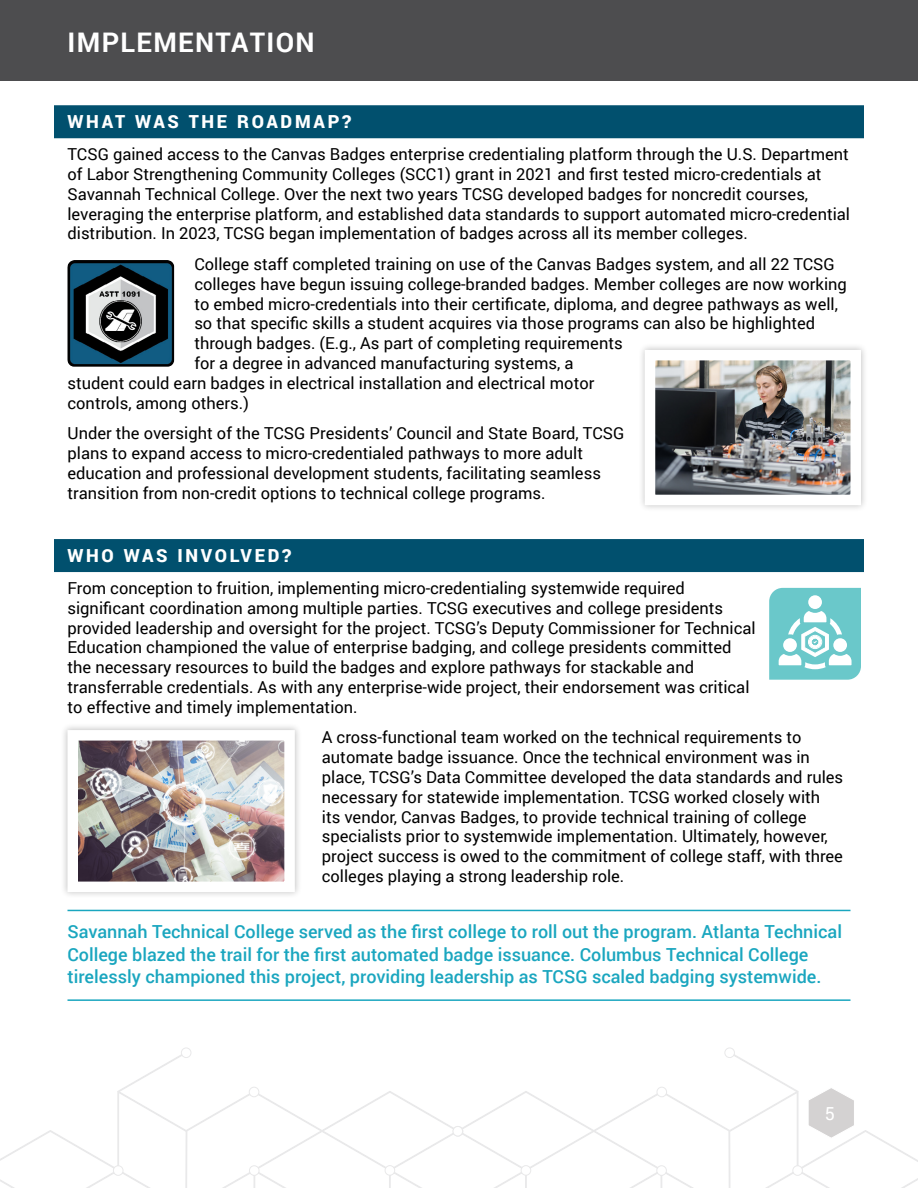
<style>
.page{position:relative;width:918px;height:1188px;background:#fff}
.page>*{position:absolute;margin:0;border:0;box-sizing:border-box;transform-origin:0 0}
.t1{font:700 27px "Roboto";letter-spacing:.05em;color:#fff}
.t2{font:500 18px/22.5px "Roboto";color:#1aa6bf}
.t3{font:900 18px "Roboto";letter-spacing:.15em;color:#fff}
.t4{font:18px "Roboto";color:#fff}
.t5{font:16.5px/19.8px "Roboto";color:#000}
</style>
<div class="page">
<svg style="left:463px;top:1047px;width:455px;height:141px"></svg>
<svg style="left:0;top:1047px;width:463px;height:141px"></svg>
<svg style="left:807px;top:1086px;width:48px;height:53px"></svg>
<div style="left:0;top:0;width:918px;height:81px;background:#4d4d4f"></div>
<div style="left:54px;top:105px;width:810px;height:33px;background:#01506e"></div>
<div style="left:54px;top:539px;width:810px;height:33px;background:#01506e"></div>
<hr style="left:68px;top:910px;width:782px;height:1px;background:#1aa6bf">
<hr style="left:68px;top:999px;width:782px;height:2px;background:#1aa6bf">
<div style="left:638px;top:343px;width:230px;height:169px;background:#000;opacity:.25"></div>
<img style="left:656px;top:361px;width:194px;height:133px">
<img style="left:68px;top:260px;width:106px;height:107px">
<svg style="left:769px;top:588px;width:92px;height:92px"></svg>
<div style="left:60px;top:723px;width:242px;height:176px;background:#000;opacity:.25"></div>
<img style="left:79px;top:741px;width:205px;height:140px">
<h1 class="t1" style="left:68px;top:23px;width:249px">IMPLEMENTATION</h1>
<p class="t3" style="left:68px;top:109px;width:285px">WHAT WAS THE ROADMAP?</p>
<p class="t5" style="left:68px;top:144px;width:784px">TCSG gained access to the Canvas Badges enterprise credentialing platform through the U.S. Department of Labor Strengthening Community Colleges (SCC1) grant in 2021 and first tested micro-credentials at Savannah Technical College. Over the next two years TCSG developed badges for noncredit courses, leveraging the enterprise platform, and established data standards to support automated micro-credential distribution. In 2023, TCSG began implementation of badges across all its member colleges.</p>
<p class="t5" style="left:194px;top:254px;width:642px">College staff completed training on use of the Canvas Badges system, and all 22 TCSG</p>
<p class="t5" style="left:194px;top:273px;width:654px">colleges have begun issuing college-branded badges. Member colleges are now working</p>
<p class="t5" style="left:194px;top:293px;width:645px">to embed micro-credentials into their certificate, diploma, and degree pathways as well,</p>
<p class="t5" style="left:194px;top:313px;width:622px">so that specific skills a student acquires via those programs can also be highlighted</p>
<p class="t5" style="left:194px;top:333px;width:430px">through badges. (E.g., As part of completing requirements</p>
<p class="t5" style="left:194px;top:353px;width:381px">for a degree in advanced manufacturing systems, a</p>
<p class="t5" style="left:68px;top:372px;width:528px">student could earn badges in electrical installation and electrical motor</p>
<p class="t5" style="left:68px;top:392px;width:183px">controls, among others.)</p>
<p class="t5" style="left:68px;top:423px;width:558px">Under the oversight of the TCSG Presidents’ Council and State Board, TCSG plans to expand access to micro-credentialed pathways to more adult education and professional development students, facilitating seamless transition from non-credit options to technical college programs.</p>
<p class="t3" style="left:68px;top:543px;width:225px">WHO WAS INVOLVED?</p>
<p class="t5" style="left:68px;top:578px;width:690px">From conception to fruition, implementing micro-credentialing systemwide required significant coordination among multiple parties. TCSG executives and college presidents provided leadership and oversight for the project. TCSG’s Deputy Commissioner for Technical Education championed the value of enterprise badging, and college presidents committed the necessary resources to build the badges and explore pathways for stackable and transferrable credentials. As with any enterprise-wide project, their endorsement was critical to effective and timely implementation.</p>
<p class="t5" style="left:322px;top:727px;width:523px">A cross-functional team worked on the technical requirements to automate badge issuance. Once the technical environment was in place, TCSG’s Data Committee developed the data standards and rules necessary for statewide implementation. TCSG worked closely with<br>its vendor, Canvas Badges, to provide technical training of college specialists prior to systemwide implementation. Ultimately, however, project success is owed to the commitment of college staff, with three colleges playing a strong leadership role.</p>
<p class="t2" style="left:68px;top:920px;width:776px">Savannah Technical College served as the first college to roll out the program. Atlanta Technical<br>College blazed the trail for the first automated badge issuance. Columbus Technical College tirelessly championed this project, providing leadership as TCSG scaled badging systemwide.</p>
<p class="t4" style="left:825px;top:1101px;width:12px">5</p>
</div>
